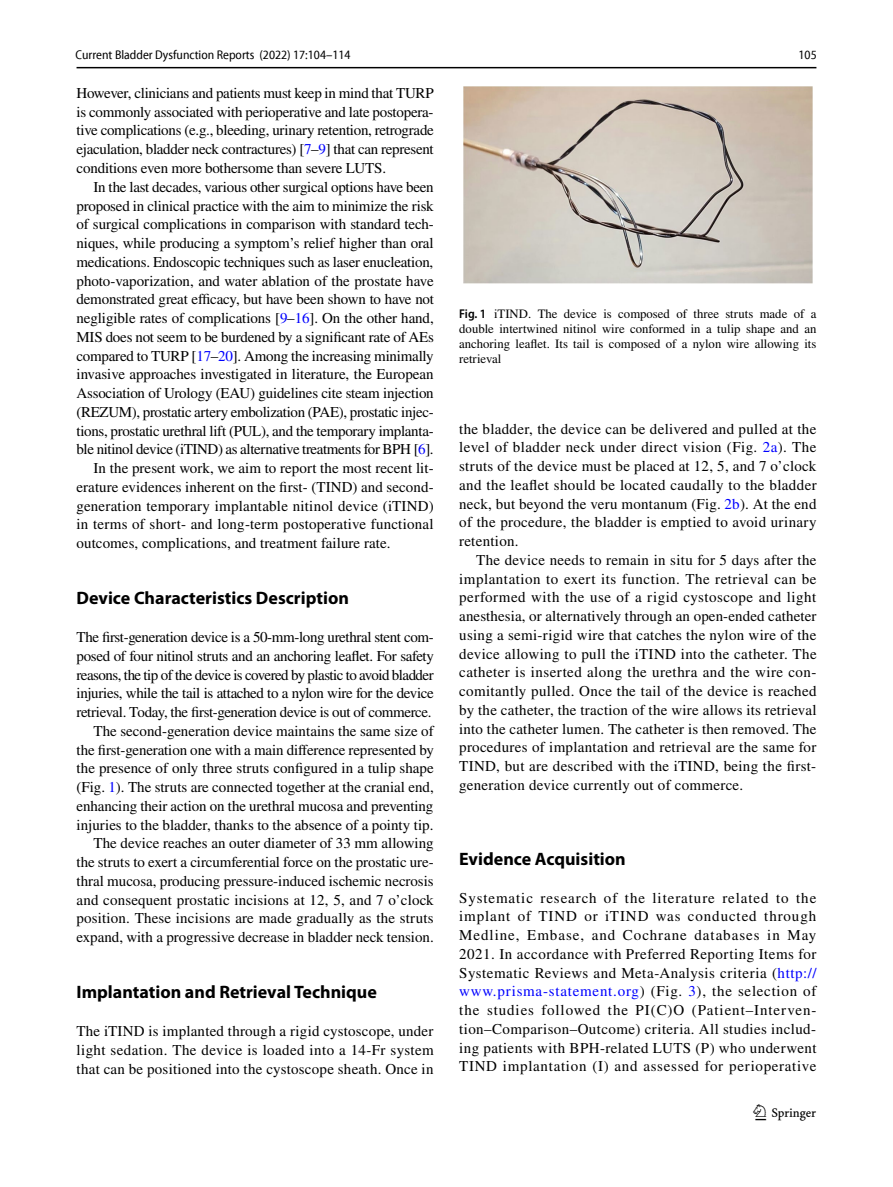
<style>
.page{position:relative;width:893px;height:1187px;background:#fff}
.page>*{position:absolute;margin:0;border:0;box-sizing:border-box;transform-origin:0 0}
.t1{font:22.5px "Springnew Regular 3";color:#000}
.t2{font:700 18px "Myriad Pro";color:#000}
.t3{font:15px/18.8px "STIX";letter-spacing:-.005em;color:#000;text-align:justify}
.t4{font:15px "STIX";letter-spacing:-.025em;color:#000}
.t5{font:15px "STIX";letter-spacing:.015em;color:#000}
.t6{font:12.75px/15px "STIX";color:#000;text-align:justify}
.t7{font:semi-condensed 12.75px "Myriad Pro Unic";color:#000}
.s1{color:#00f}
.s2{font-family:"Myriad Pro";font-weight:600;font-stretch:semi-condensed}
</style>
<div class="page">
<hr style="left:77px;top:67px;width:739px;height:1px;background:#000">
<div style="left:459px;top:87px;width:357px;height:196px;background:linear-gradient(to bottom,#fff,#fff)"></div>
<img style="left:463px;top:87px;width:349px;height:196px">
<p class="t7" style="left:75px;top:50px;width:277px">Current Bladder Dysfunction Reports (2022) 17:104–114</p>
<p class="t7" style="left:799px;top:50px;width:20px">105</p>
<p class="t3" style="left:77px;top:84px;width:359px">However, clinicians and patients must keep in mind that TURP is commonly associated with perioperative and late postopera&shy;tive complications (e.g., bleeding, urinary retention, retrograde ejaculation, bladder neck contractures) [<span class="s1">7</span>–<span class="s1">9</span>] that can represent conditions even more bothersome than severe LUTS.</p>
<p class="t3" style="left:94px;top:178px;width:342px">In the last decades, various other surgical options have been</p>
<p class="t3" style="left:77px;top:197px;width:359px">proposed in clinical practice with the aim to minimize the risk</p>
<p class="t3" style="left:77px;top:216px;width:359px">of surgical complications in comparison with standard tech-</p>
<p class="t3" style="left:77px;top:234px;width:359px">niques, while producing a symptom’s relief higher than oral</p>
<p class="t3" style="left:77px;top:253px;width:358px">medications. Endoscopic techniques such as laser enucleation,</p>
<p class="t3" style="left:77px;top:272px;width:359px">photo-vaporization, and water ablation of the prostate have</p>
<p class="t3" style="left:77px;top:291px;width:359px">demonstrated great efficacy, but have been shown to have not</p>
<p class="t3" style="left:77px;top:309px;width:359px">negligible rates of complications [<span class="s1">9</span>–<span class="s1">16</span>]. On the other hand,</p>
<p class="t3" style="left:77px;top:328px;width:359px">MIS does not seem to be burdened by a significant rate of AEs</p>
<p class="t3" style="left:77px;top:347px;width:359px">compared to TURP [<span class="s1">17</span>–<span class="s1">20</span>]. Among the increasing minimally</p>
<p class="t3" style="left:77px;top:366px;width:359px">invasive approaches investigated in literature, the European</p>
<p class="t3" style="left:77px;top:384px;width:359px">Association of Urology (EAU) guidelines cite steam injection</p>
<p class="t4" style="left:77px;top:401px;width:359px">(REZUM), prostatic artery embolization (PAE), prostatic injec-</p>
<p class="t3" style="left:77px;top:422px;width:359px">tions, prostatic urethral lift (PUL), and the temporary implanta-</p>
<p class="t4" style="left:77px;top:439px;width:359px">ble nitinol device (iTIND) as alternative treatments for BPH [<span class="s1">6</span>].</p>
<p class="t3" style="left:94px;top:459px;width:342px">In the present work, we aim to report the most recent lit-</p>
<p class="t3" style="left:77px;top:478px;width:359px">erature evidences inherent on the first- (TIND) and second-</p>
<p class="t5" style="left:77px;top:495px;width:359px">generation temporary implantable nitinol device (iTIND)</p>
<p class="t5" style="left:77px;top:514px;width:358px">in terms of short- and long-term postoperative functional</p>
<p class="t3" style="left:77px;top:534px;width:315px">outcomes, complications, and treatment failure rate.</p>
<p class="t2" style="left:77px;top:586px;width:274px">Device Characteristics Description</p>
<p class="t3" style="left:77px;top:628px;width:359px;text-align:right">The first-generation device is a 50-mm-long urethral stent com&shy;posed of four nitinol struts and an anchoring leaflet. For safety reasons, the tip of the device is covered by plastic to avoid bladder injuries, while the tail is attached to a nylon wire for the device retrieval. Today, the first-generation device is out of commerce.<br>The second-generation device maintains the same size of the first-generation one with a main difference represented by the presence of only three struts configured in a tulip shape (Fig. <span class="s1">1</span>). The struts are connected together at the cranial end, enhancing their action on the urethral mucosa and preventing injuries to the bladder, thanks to the absence of a pointy tip.<br>The device reaches an outer diameter of 33 mm allowing the struts to exert a circumferential force on the prostatic ure&shy;thral mucosa, producing pressure-induced ischemic necrosis and consequent prostatic incisions at 12, 5, and 7 o’clock position. These incisions are made gradually as the struts expand, with a progressive decrease in bladder neck tension.</p>
<p class="t2" style="left:77px;top:980px;width:302px">Implantation and Retrieval Technique</p>
<p class="t3" style="left:77px;top:1022px;width:359px">The iTIND is implanted through a rigid cystoscope, under light sedation. The device is loaded into a 14-Fr system that can be positioned into the cystoscope sheath. Once in</p>
<p class="t6" style="left:459px;top:307px;width:359px"><span class="s2">Fig. 1</span> iTIND. The device is composed of three struts made of a double intertwined nitinol wire conformed in a tulip shape and an anchoring leaflet. Its tail is composed of a nylon wire allowing its retrieval</p>
<p class="t3" style="left:459px;top:420px;width:359px">the bladder, the device can be delivered and pulled at the level of bladder neck under direct vision (Fig. <span class="s1">2a</span>). The struts of the device must be placed at 12, 5, and 7 o’clock and the leaflet should be located caudally to the bladder neck, but beyond the veru montanum (Fig. <span class="s1">2b</span>). At the end of the procedure, the bladder is emptied to avoid urinary retention.</p>
<p class="t3" style="left:459px;top:551px;width:359px;text-indent:17px">The device needs to remain in situ for 5 days after the implantation to exert its function. The retrieval can be performed with the use of a rigid cystoscope and light anesthesia, or alternatively through an open-ended catheter using a semi-rigid wire that catches the nylon wire of the device allowing to pull the iTIND into the catheter. The catheter is inserted along the urethra and the wire con&shy;comitantly pulled. Once the tail of the device is reached by the catheter, the traction of the wire allows its retrieval into the catheter lumen. The catheter is then removed. The procedures of implantation and retrieval are the same for TIND, but are described with the iTIND, being the first&shy;generation device currently out of commerce.</p>
<p class="t2" style="left:459px;top:847px;width:168px">Evidence Acquisition</p>
<p class="t3" style="left:459px;top:889px;width:359px">Systematic research of the literature related to the implant of TIND or iTIND was conducted through Medline, Embase, and Cochrane databases in May 2021. In accordance with Preferred Reporting Items for Systematic Reviews and Meta-Analysis criteria (<span class="s1">http:// www.prisma-statement.org</span>) (Fig. <span class="s1">3</span>), the selection of the studies followed the PI(C)O (Patient–Interven&shy;tion–Comparison–Outcome) criteria. All studies includ&shy;ing patients with BPH-related LUTS (P) who underwent TIND implantation (I) and assessed for perioperative</p>
<h1 class="t1" style="left:755px;top:1104px;width:62px">1 3</h1>
</div>
